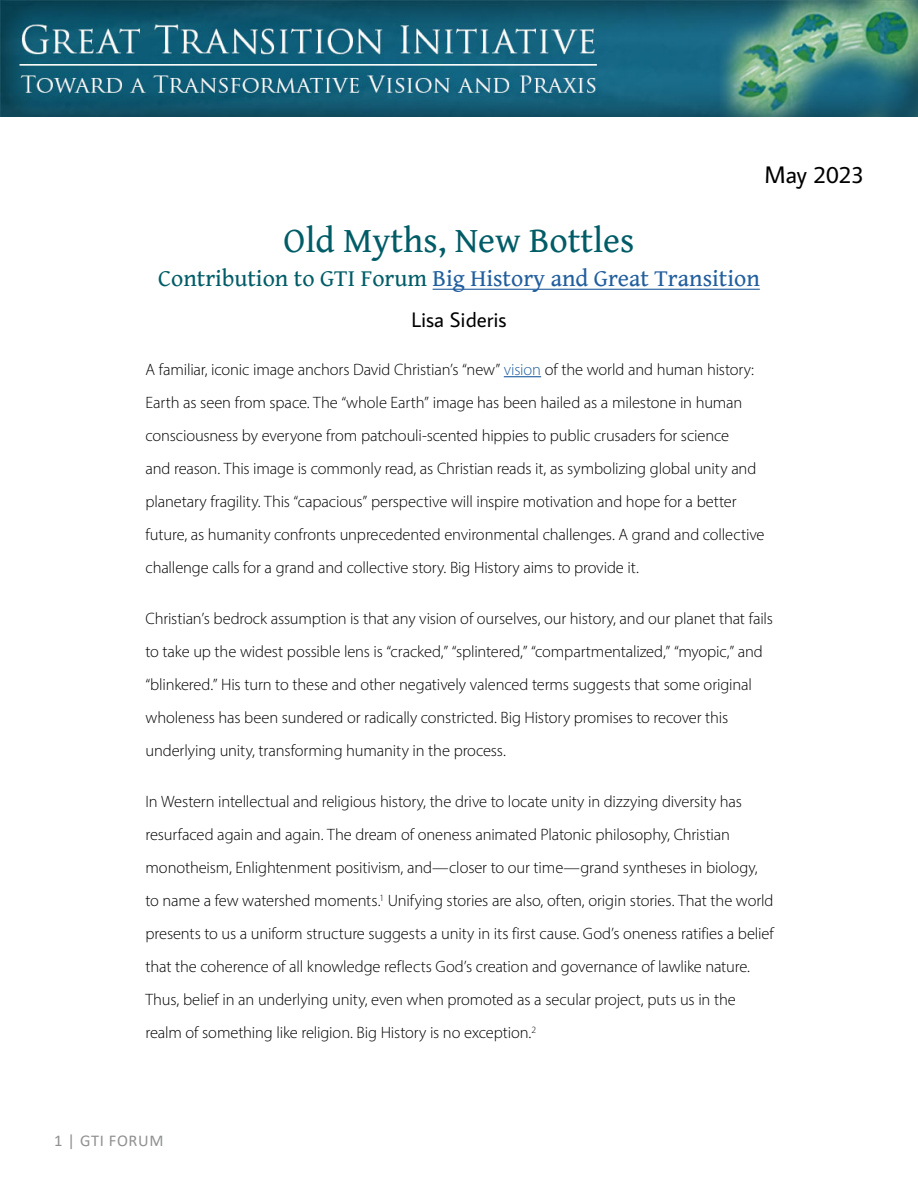
<style>
.page{position:relative;width:918px;height:1188px;background:#fff}
.page>*{position:absolute;margin:0;border:0;box-sizing:border-box;transform-origin:0 0}
.t1{font:36px "Gentium Book Basic";color:#005c67}
.t2{font:24px "Gentium Book Basic";color:#215e9e}
.t3{font:24px "Average Sans";letter-spacing:-.01em;color:#000}
.t4{font:21px "Average Sans";color:#000}
.t5{font:300 16.5px/33px "Myriad Pro";letter-spacing:-.01em;color:#000}
.t6{font:16.5px "Calibri";letter-spacing:.04em;color:#8e9092}
.s1{color:#005c67}
.s2{color:#215e9e}
</style>
<div class="page">
<img style="left:0;top:1px;width:918px;height:116px">
<hr style="left:504px;top:376px;width:37px;height:1px;background:#215e9e">
<hr style="left:433px;top:289px;width:327px;height:1px;background:#215e9e">
<h1 class="t1" style="left:284px;top:213px;width:352px">Old Myths, New Bottles</h1>
<h2 class="t3" style="left:765px;top:158px;width:101px">May 2023</h2>
<h2 class="t2" style="left:158px;top:261px;width:603px"><span class="s1">Contribution to GTI Forum</span> Big History and Great Transition</h2>
<p class="t4" style="left:411px;top:306px;width:97px">Lisa Sideris</p>
<p class="t5" style="left:146px;top:353px;width:621px">A familiar, iconic image anchors David Christian’s “new” <span class="s2">vision</span> of the world and human history:<br>Earth as seen from space. The “whole Earth” image has been hailed as a milestone in human consciousness by everyone from patchouli-scented hippies to public crusaders for science<br>and reason. This image is commonly read, as Christian reads it, as symbolizing global unity and planetary fragility. This “capacious” perspective will inspire motivation and hope for a better future, as humanity confronts unprecedented environmental challenges. A grand and collective challenge calls for a grand and collective story. Big History aims to provide it.</p>
<p class="t5" style="left:146px;top:602px;width:629px">Christian’s bedrock assumption is that any vision of ourselves, our history, and our planet that fails to take up the widest possible lens is “cracked,” “splintered,” “compartmentalized,” “myopic,” and “blinkered.” His turn to these and other negatively valenced terms suggests that some original wholeness has been sundered or radically constricted. Big History promises to recover this underlying unity, transforming humanity in the process.</p>
<p class="t5" style="left:145px;top:785px;width:630px">In Western intellectual and religious history, the drive to locate unity in dizzying diversity has resurfaced again and again. The dream of oneness animated Platonic philosophy, Christian monotheism, Enlightenment positivism, and—closer to our time—grand syntheses in biology, to name a few watershed moments.<sup>1</sup> Unifying stories are also, often, origin stories. That the world presents to us a uniform structure suggests a unity in its first cause. God’s oneness ratifies a belief that the coherence of all knowledge reflects God’s creation and governance of lawlike nature.<br>Thus, belief in an underlying unity, even when promoted as a secular project, puts us in the realm of something like religion. Big History is no exception.<sup>2</sup></p>
<p class="t6" style="left:54px;top:1129px;width:111px">1 | GTI FORUM</p>
</div>
